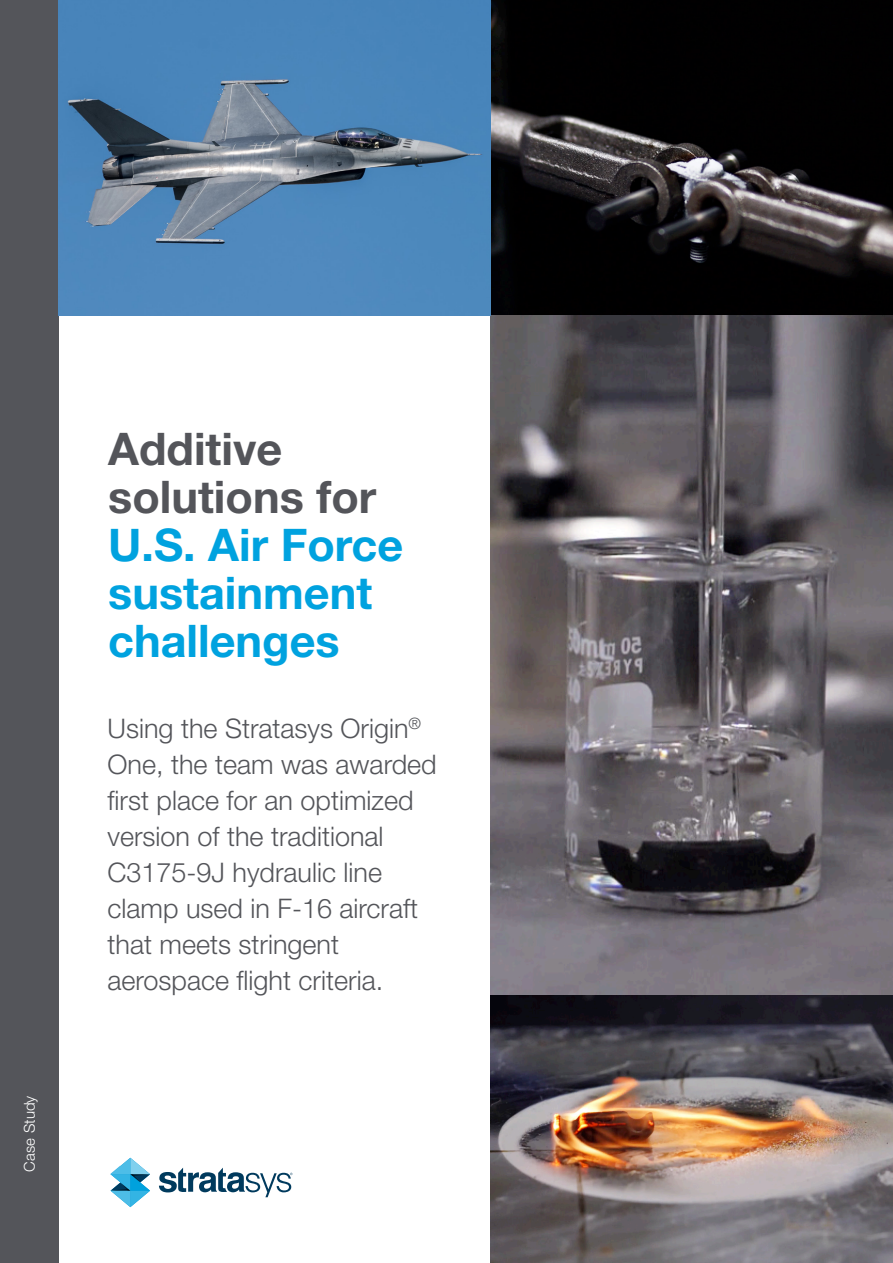
<style>
.page{position:relative;width:893px;height:1263px;background:#fff}
.page>*{position:absolute;margin:0;border:0;box-sizing:border-box;transform-origin:0 0}
.Page_Title{font:700 45px/48px "Helvetica Neue LT Std";color:#00a2df}
.Intro_copy{font:300 27px/36px "Helvetica Neue LT Std";color:#54555a}
.t1{font:300 15px "Helvetica Neue LT Std";letter-spacing:.005em;color:#fff}
.s1{color:#54555a}
</style>
<div class="page">
<div style="left:0;top:0;width:59px;height:1263px;background:#54555a"></div>
<svg style="left:111px;top:1158px;width:39px;height:49px"></svg>
<svg style="left:159px;top:1167px;width:133px;height:30px"></svg>
<img style="left:490px;top:316px;width:403px;height:947px">
<svg style="left:490px;top:0;width:403px;height:316px;background:#171a1f"></svg>
<img style="left:59px;top:0;width:431px;height:316px">
<p class="t1" style="left:20px;top:1171px;width:77px;rotate:-90deg">Case Study</p>
<p class="Page_Title" style="left:108px;top:424px;width:297px"><span class="s1">Additive solutions for<br></span>U.S. Air Force sustainment challenges</p>
<p class="Intro_copy" style="left:108px;top:710px;width:331px">Using the Stratasys Origin<sup>®<br></sup>One, the team was awarded first place for an optimized version of the traditional<br>C3175-9J hydraulic line clamp used in F-16 aircraft that meets stringent aerospace flight criteria.</p>
</div>
